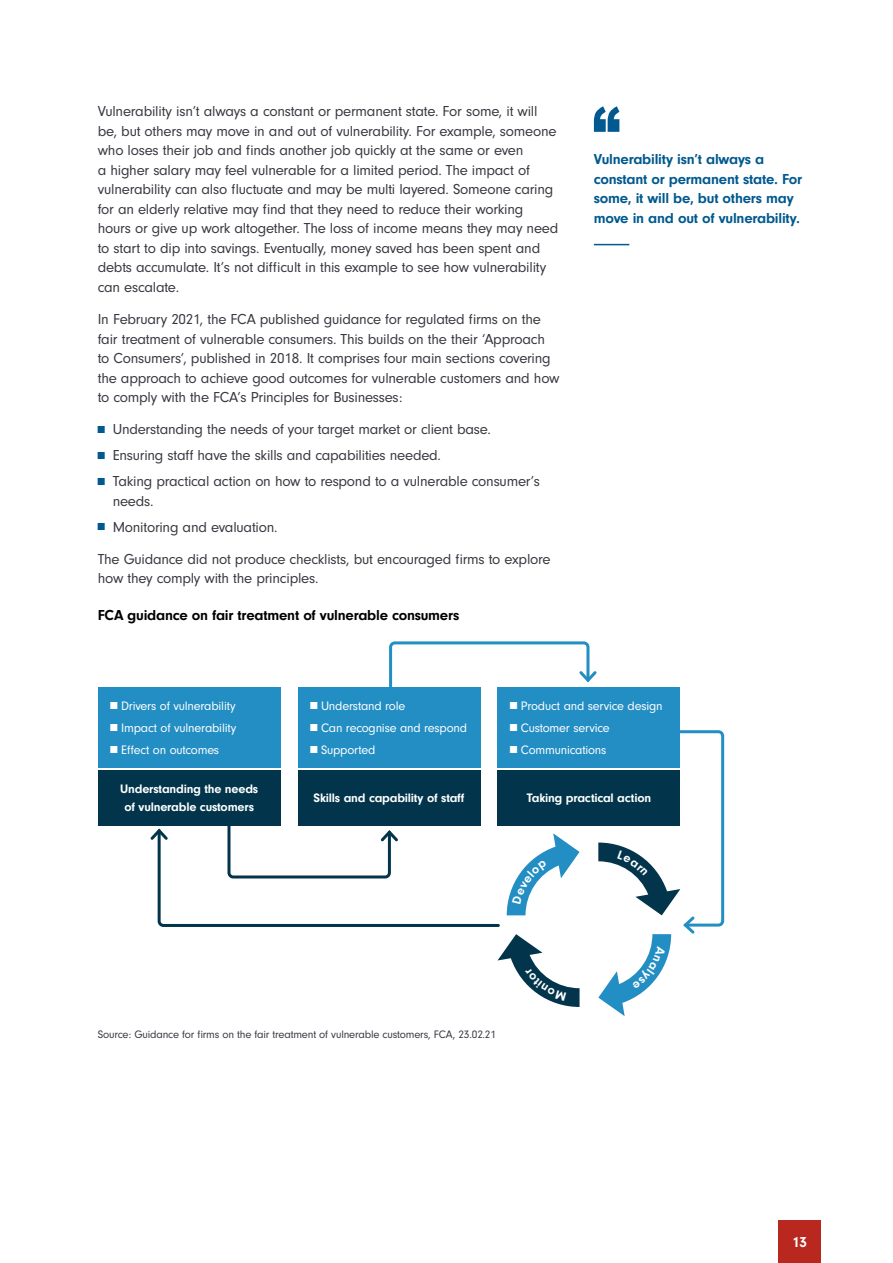
<style>
.page{position:relative;width:893px;height:1263px;background:#fff}
.page>*{position:absolute;margin:0;border:0;box-sizing:border-box;transform-origin:0 0}
.t1{font:15px/19.5px "Neuzeit Gro";letter-spacing:-.015em;color:#383941}
.t2{font:700 15px/19.5px "Neuzeit Gro";letter-spacing:-.015em;color:#00598f}
.t3{font:700 15px "Neuzeit Gro";letter-spacing:-.015em;color:#000}
.t4{font:700 15px "Neuzeit Gro";color:#fff}
.t5{font:12.75px "Neuzeit Gro";letter-spacing:-.015em;color:#fff}
.t6{font:700 12.75px/18px "Neuzeit Gro";letter-spacing:-.015em;color:#fff;text-align:center}
.t7{font:11.25px "Neuzeit Gro";letter-spacing:-.015em;color:#383941}
.s1{font-weight:300;font-size:10.5px;color:#00598f}
.s2{font-weight:300;font-size:10.5px}
</style>
<div class="page">
<div style="left:778px;top:1220px;width:43px;height:43px;background:#b8281f"></div>
<svg style="left:389px;top:641px;width:208px;height:55px"></svg>
<div style="left:98px;top:687px;width:183px;height:81px;background:#238ec3"></div>
<div style="left:98px;top:770px;width:183px;height:55px;background:#02354b"></div>
<div style="left:298px;top:770px;width:182px;height:55px;background:#02354b"></div>
<div style="left:298px;top:687px;width:182px;height:81px;background:#238ec3"></div>
<div style="left:497px;top:770px;width:183px;height:55px;background:#02354b"></div>
<div style="left:497px;top:687px;width:183px;height:81px;background:#238ec3"></div>
<svg style="left:148px;top:816px;width:353px;height:111px"></svg>
<hr style="left:594px;top:244px;width:35px;height:1px;background:#00598f">
<svg style="left:594px;top:106px;width:25px;height:26px"></svg>
<svg style="left:507px;top:833px;width:73px;height:82px"></svg>
<svg style="left:497px;top:934px;width:83px;height:73px"></svg>
<svg style="left:598px;top:730px;width:127px;height:286px"></svg>
<p class="t1" style="left:98px;top:102px;width:462px">Vulnerability isn’t always a constant or permanent state. For some, it will be, but others may move in and out of vulnerability. For example, someone who loses their job and finds another job quickly at the same or even<br>a higher salary may feel vulnerable for a limited period. The impact of vulnerability can also fluctuate and may be multi layered. Someone caring for an elderly relative may find that they need to reduce their working hours or give up work altogether. The loss of income means they may need to start to dip into savings. Eventually, money saved has been spent and debts accumulate. It’s not difficult in this example to see how vulnerability can escalate.</p>
<p class="t1" style="left:98px;top:310px;width:463px">In February 2021, the FCA published guidance for regulated firms on the fair treatment of vulnerable consumers. This builds on the their ‘Approach to Consumers’, published in 2018. It comprises four main sections covering the approach to achieve good outcomes for vulnerable customers and how to comply with the FCA’s Principles for Businesses:</p>
<p class="t1" style="left:98px;top:420px;width:395px"><span class="s1">■</span> Understanding the needs of your target market or client base.</p>
<p class="t1" style="left:98px;top:446px;width:345px"><span class="s1">■</span> Ensuring staff have the skills and capabilities needed.</p>
<p class="t1" style="left:113px;top:472px;width:429px;text-indent:-15px"><span class="s1">■</span> Taking practical action on how to respond to a vulnerable consumer’s needs.</p>
<p class="t1" style="left:98px;top:511px;width:454px;line-height:32.2px"><span class="s1">■</span> Monitoring and evaluation.<br>The Guidance did not produce checklists, but encouraged firms to explore</p>
<p class="t1" style="left:98px;top:569px;width:222px">how they comply with the principles.</p>
<p class="t3" style="left:98px;top:606px;width:363px">FCA guidance on fair treatment of vulnerable consumers</p>
<p class="t2" style="left:594px;top:150px;width:210px">Vulnerability isn’t always a constant or permanent state. For some, it will be, but others may move in and out of vulnerability.</p>
<p class="t5" style="left:111px;top:698px;width:127px"><span class="s2">■</span> Drivers of vulnerability</p>
<p class="t5" style="left:111px;top:721px;width:127px"><span class="s2">■</span> Impact of vulnerability</p>
<p class="t5" style="left:111px;top:743px;width:110px"><span class="s2">■</span> Effect on outcomes</p>
<p class="t6" style="left:120px;top:780px;width:139px">Understanding the needs of vulnerable customers</p>
<p class="t6" style="left:314px;top:789px;width:152px">Skills and capability of staff</p>
<p class="t5" style="left:310px;top:698px;width:96px"><span class="s2">■</span> Understand role</p>
<p class="t5" style="left:310px;top:721px;width:158px"><span class="s2">■</span> Can recognise and respond</p>
<p class="t5" style="left:310px;top:743px;width:66px"><span class="s2">■</span> Supported</p>
<p class="t5" style="left:510px;top:698px;width:154px"><span class="s2">■</span> Product and service design</p>
<p class="t5" style="left:510px;top:721px;width:101px"><span class="s2">■</span> Customer service</p>
<p class="t5" style="left:510px;top:743px;width:98px"><span class="s2">■</span> Communications</p>
<p class="t6" style="left:527px;top:789px;width:126px">Taking practical action</p>
<p class="t7" style="left:98px;top:1028px;width:400px">Source: Guidance for firms on the fair treatment of vulnerable customers, FCA, 23.02.21</p>
<p class="t4" style="left:792px;top:1233px;width:16px">13</p>
</div>
